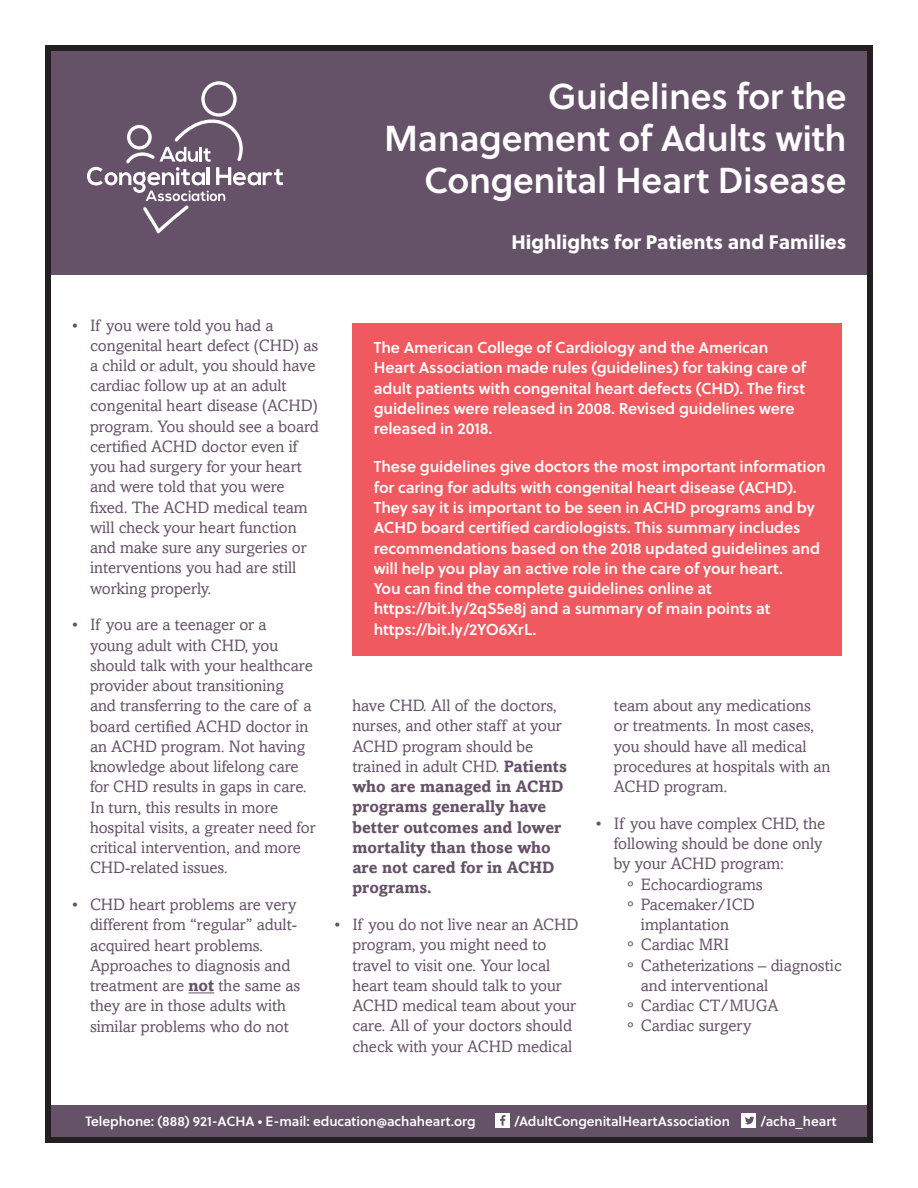
<style>
.page{position:relative;width:918px;height:1188px;background:#fff}
.page>*{position:absolute;margin:0;border:0;box-sizing:border-box;transform-origin:0 0}
.t1{font:36px/42px "Soleil Sb";letter-spacing:-.01em;color:#fff;text-align:right}
.t2{font:19.5px "Soleil Xb";color:#fff}
.t3{font:16.5px/20.2px "Amasis";color:#655168}
.t4{font:700 16.5px/20.2px "Amasis";color:#655168}
.t5{font:15.75px/20.2px "Soleil Sb";letter-spacing:-.01em;color:#fff}
.t6{font:13.5px "Soleil Sb";letter-spacing:-.005em;color:#fff}
.s1{font-weight:700}
.s2{font-weight:400}
</style>
<div class="page">
<div style="left:45px;top:45px;width:828px;height:230px;background:#655168"></div>
<svg style="left:87px;top:81px;width:196px;height:152px"></svg>
<div style="left:48px;top:1105px;width:822px;height:38px;background:#655168"></div>
<div style="left:45px;top:45px;width:828px;height:1098px;border:6px solid #231f20"></div>
<svg style="left:188px;top:993px;width:26px;height:1px"></svg>
<div style="left:495px;top:1113px;width:15px;height:15px;background:#fff"></div>
<svg style="left:500px;top:1115px;width:5px;height:11px"></svg>
<div style="left:741px;top:1113px;width:15px;height:15px;background:#fff"></div>
<svg style="left:745px;top:1117px;width:9px;height:7px"></svg>
<div style="left:353px;top:323px;width:489px;height:333px;background:#f0595f"></div>
<h1 class="t1" style="left:384px;top:74px;width:464px">Guidelines for the<br>Management of Adults with<br>Congenital Heart Disease</h1>
<p class="t2" style="left:512px;top:227px;width:337px">Highlights for Patients and Families</p>
<p class="t3" style="left:90px;top:315px;width:230px;text-indent:-18px">• If you were told you had a congenital heart defect (CHD) as a child or adult, you should have cardiac follow up at an adult congenital heart disease (ACHD) program. You should see a board certified ACHD doctor even if you had surgery for your heart and were told that you were fixed. The ACHD medical team will check your heart function and make sure any surgeries or interventions you had are still working properly.</p>
<p class="t3" style="left:90px;top:615px;width:227px;text-indent:-18px">• If you are a teenager or a<br>young adult with CHD, you should talk with your healthcare provider about transitioning<br>and transferring to the care of a board certified ACHD doctor in an ACHD program. Not having knowledge about lifelong care for CHD results in gaps in care.<br>In turn, this results in more hospital visits, a greater need for critical intervention, and more<br>CHD-related issues.</p>
<p class="t3" style="left:90px;top:894px;width:212px;text-indent:-18px">• CHD heart problems are very different from “regular” adult&shy;acquired heart problems.<br>Approaches to diagnosis and treatment are <span class="s1">not</span> the same as they are in those adults with similar problems who do not</p>
<p class="t5" style="left:374px;top:337px;width:434px">The American College of Cardiology and the American Heart Association made rules (guidelines) for taking care of adult patients with congenital heart defects (CHD). The first guidelines were released in 2008. Revised guidelines were released in 2018.</p>
<p class="t5" style="left:374px;top:456px;width:454px">These guidelines give doctors the most important information for caring for adults with congenital heart disease (ACHD).<br>They say it is important to be seen in ACHD programs and by ACHD board certified cardiologists. This summary includes recommendations based on the 2018 updated guidelines and will help you play an active role in the care of your heart.<br>You can find the complete guidelines online at https://bit.ly/2qS5e8j and a summary of main points at https://bit.ly/2YO6XrL.</p>
<p class="t4" style="left:352px;top:695px;width:216px"><span class="s2">have CHD. All of the doctors, nurses, and other staff at your<br>ACHD program should be trained in adult CHD.</span> Patients who are managed in ACHD programs generally have better outcomes and lower mortality than those who are not cared for in ACHD programs.</p>
<p class="t3" style="left:352px;top:914px;width:228px;text-indent:-18px">• If you do not live near an ACHD program, you might need to travel to visit one. Your local heart team should talk to your<br>ACHD medical team about your care. All of your doctors should check with your ACHD medical</p>
<p class="t3" style="left:614px;top:695px;width:218px">team about any medications<br>or treatments. In most cases, you should have all medical procedures at hospitals with an<br>ACHD program.</p>
<p class="t3" style="left:596px;top:813px;width:231px">• If you have complex CHD, the</p>
<p class="t3" style="left:614px;top:833px;width:210px">following should be done only</p>
<p class="t3" style="left:614px;top:854px;width:172px">by your ACHD program:</p>
<p class="t3" style="left:627px;top:874px;width:137px">º Echocardiograms</p>
<p class="t3" style="left:627px;top:894px;width:129px">º Pacemaker/ICD</p>
<p class="t3" style="left:641px;top:914px;width:90px">implantation</p>
<p class="t3" style="left:627px;top:935px;width:103px">º Cardiac MRI</p>
<p class="t3" style="left:627px;top:955px;width:216px">º Catheterizations – diagnostic</p>
<p class="t3" style="left:641px;top:975px;width:129px">and interventional</p>
<p class="t3" style="left:627px;top:995px;width:153px">º Cardiac CT/MUGA</p>
<p class="t3" style="left:627px;top:1016px;width:125px">º Cardiac surgery</p>
<p class="t6" style="left:86px;top:1111px;width:392px">Telephone: (888) 921-ACHA • E-mail: education@achaheart.org</p>
<p class="t6" style="left:514px;top:1111px;width:217px">/AdultCongenitalHeartAssociation</p>
<p class="t6" style="left:761px;top:1111px;width:77px">/acha_heart</p>
</div>
